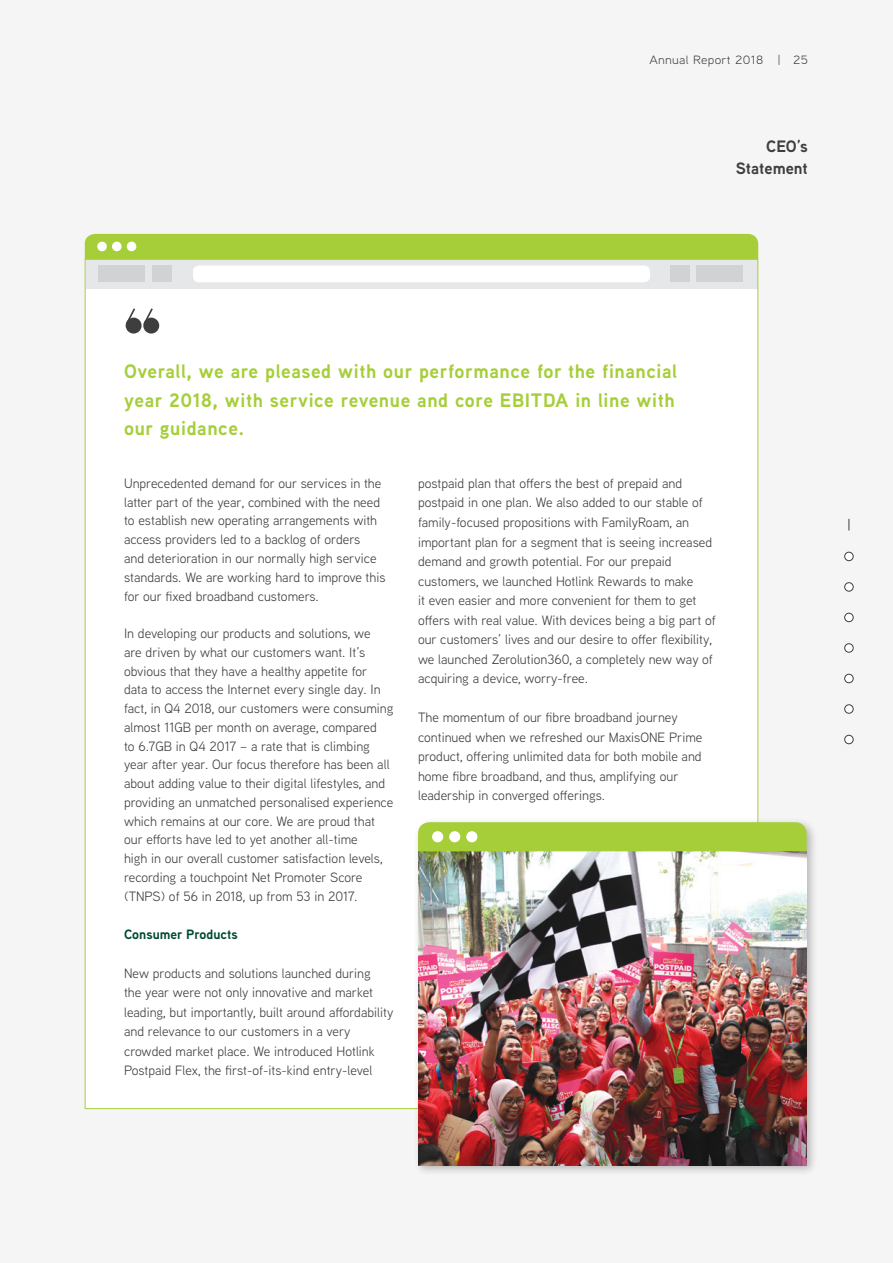
<style>
.page{position:relative;width:893px;height:1263px;background:#f5f5f6}
.page>*{position:absolute;margin:0;border:0;box-sizing:border-box;transform-origin:0 0}
.t1{font:700 19.5px/28.5px "Aaux Next";letter-spacing:.03em;color:#a6ce39}
.t2{font:700 16.5px/22.5px "Aaux Next";color:#3e3e3f;text-align:right}
.t3{font:13.5px/18.8px "Aaux Next";color:#3e3e3f}
.t4{font:700 13.5px "Aaux Next";color:#004a33}
.t5{font:12px "Aaux Next Wide";letter-spacing:.025em;color:#3e3e3f}
</style>
<div class="page">
<div style="left:845px;top:552px;width:8px;height:9px;background:#fff;border-radius:50%"></div>
<div style="left:844px;top:552px;width:9px;height:9px;border:1px solid #3e3e3f;border-radius:50%"></div>
<div style="left:845px;top:613px;width:8px;height:9px;background:#fff;border-radius:50%"></div>
<div style="left:844px;top:613px;width:9px;height:9px;border:1px solid #3e3e3f;border-radius:50%"></div>
<div style="left:845px;top:583px;width:8px;height:8px;background:#fff;border-radius:50%"></div>
<div style="left:844px;top:582px;width:9px;height:9px;border:1px solid #3e3e3f;border-radius:50%"></div>
<div style="left:845px;top:644px;width:8px;height:8px;background:#fff;border-radius:50%"></div>
<div style="left:844px;top:643px;width:9px;height:10px;border:1px solid #3e3e3f;border-radius:50%"></div>
<div style="left:845px;top:674px;width:8px;height:9px;background:#fff;border-radius:50%"></div>
<div style="left:844px;top:674px;width:9px;height:9px;border:1px solid #3e3e3f;border-radius:50%"></div>
<div style="left:845px;top:705px;width:8px;height:8px;background:#fff;border-radius:50%"></div>
<div style="left:844px;top:704px;width:9px;height:10px;border:1px solid #3e3e3f;border-radius:50%"></div>
<div style="left:845px;top:735px;width:8px;height:9px;background:#fff;border-radius:50%"></div>
<div style="left:844px;top:735px;width:9px;height:9px;border:1px solid #3e3e3f;border-radius:50%"></div>
<div style="left:85px;top:234px;width:673px;height:25px;background:#a6ce39"></div>
<div style="left:85px;top:259px;width:673px;height:849px;background:#fff"></div>
<div style="left:86px;top:259px;width:671px;height:30px;background:#e6e7e9"></div>
<div style="left:193px;top:266px;width:457px;height:16px;background:#fff;border-radius:6px"></div>
<div style="left:99px;top:266px;width:46px;height:16px;background:#d1d2d4"></div>
<div style="left:697px;top:266px;width:46px;height:16px;background:#d1d2d4"></div>
<div style="left:153px;top:266px;width:19px;height:16px;background:#d1d2d4"></div>
<div style="left:670px;top:266px;width:19px;height:16px;background:#d1d2d4"></div>
<div style="left:97px;top:242px;width:10px;height:9px;background:#fff;border-radius:50%"></div>
<div style="left:112px;top:242px;width:10px;height:9px;background:#fff;border-radius:50%"></div>
<div style="left:127px;top:242px;width:9px;height:9px;background:#fff;border-radius:50%"></div>
<div style="left:126px;top:318px;width:16px;height:16px;background:#3e3e3f;border-radius:50%"></div>
<div style="left:143px;top:318px;width:16px;height:16px;background:#3e3e3f;border-radius:50%"></div>
<svg style="left:125px;top:308px;width:29px;height:18px"></svg>
<div style="left:413px;top:817px;width:405px;height:360px;background:#231f20;opacity:.3"></div>
<img style="left:418px;top:851px;width:388px;height:314px">
<div style="left:418px;top:822px;width:389px;height:29px;background:#a6ce39"></div>
<div style="left:432px;top:831px;width:11px;height:11px;background:#fff;border-radius:50%"></div>
<div style="left:449px;top:831px;width:11px;height:11px;background:#fff;border-radius:50%"></div>
<div style="left:466px;top:831px;width:11px;height:11px;background:#fff;border-radius:50%"></div>
<p class="t5" style="left:649px;top:52px;width:160px">Annual Report 2018 | 25</p>
<p class="t2" style="left:736px;top:135px;width:74px">CEO’s<br>Statement</p>
<p class="t1" style="left:124px;top:357px;width:554px">Overall, we are pleased with our performance for the financial year 2018, with service revenue and core EBITDA in line with our guidance.</p>
<p class="t3" style="left:124px;top:473px;width:263px">Unprecedented demand for our services in the latter part of the year, combined with the need to establish new operating arrangements with access providers led to a backlog of orders<br>and deterioration in our normally high service standards. We are working hard to improve this for our fixed broadband customers.</p>
<p class="t3" style="left:124px;top:623px;width:271px">In developing our products and solutions, we<br>are driven by what our customers want. It’s obvious that they have a healthy appetite for data to access the Internet every single day. In fact, in Q4 2018, our customers were consuming almost 11GB per month on average, compared<br>to 6.7GB in Q4 2017 – a rate that is climbing year after year. Our focus therefore has been all about adding value to their digital lifestyles, and providing an unmatched personalised experience which remains at our core. We are proud that our efforts have led to yet another all-time<br>high in our overall customer satisfaction levels, recording a touchpoint Net Promoter Score (TNPS) of 56 in 2018, up from 53 in 2017.</p>
<p class="t4" style="left:124px;top:924px;width:115px">Consumer Products</p>
<p class="t3" style="left:124px;top:963px;width:271px;line-height:19.5px">New products and solutions launched during<br>the year were not only innovative and market leading, but importantly, built around affordability</p>
<p class="t3" style="left:124px;top:1021px;width:252px;line-height:19.5px">and relevance to our customers in a very crowded market place. We introduced Hotlink</p>
<p class="t3" style="left:124px;top:1061px;width:250px">Postpaid Flex, the first-of-its-kind entry-level</p>
<p class="t3" style="left:418px;top:473px;width:299px;line-height:19.5px">postpaid plan that offers the best of prepaid and postpaid in one plan. We also added to our stable of family-focused propositions with FamilyRoam, an important plan for a segment that is seeing increased demand and growth potential. For our prepaid customers, we launched Hotlink Rewards to make<br>it even easier and more convenient for them to get offers with real value. With devices being a big part of our customers’ lives and our desire to offer flexibility, we launched Zerolution360, a completely new way of acquiring a device, worry-free.</p>
<p class="t3" style="left:418px;top:707px;width:286px;line-height:19.5px">The momentum of our fibre broadband journey continued when we refreshed our MaxisONE Prime product, offering unlimited data for both mobile and home fibre broadband, and thus, amplifying our leadership in converged offerings.</p>
</div>
